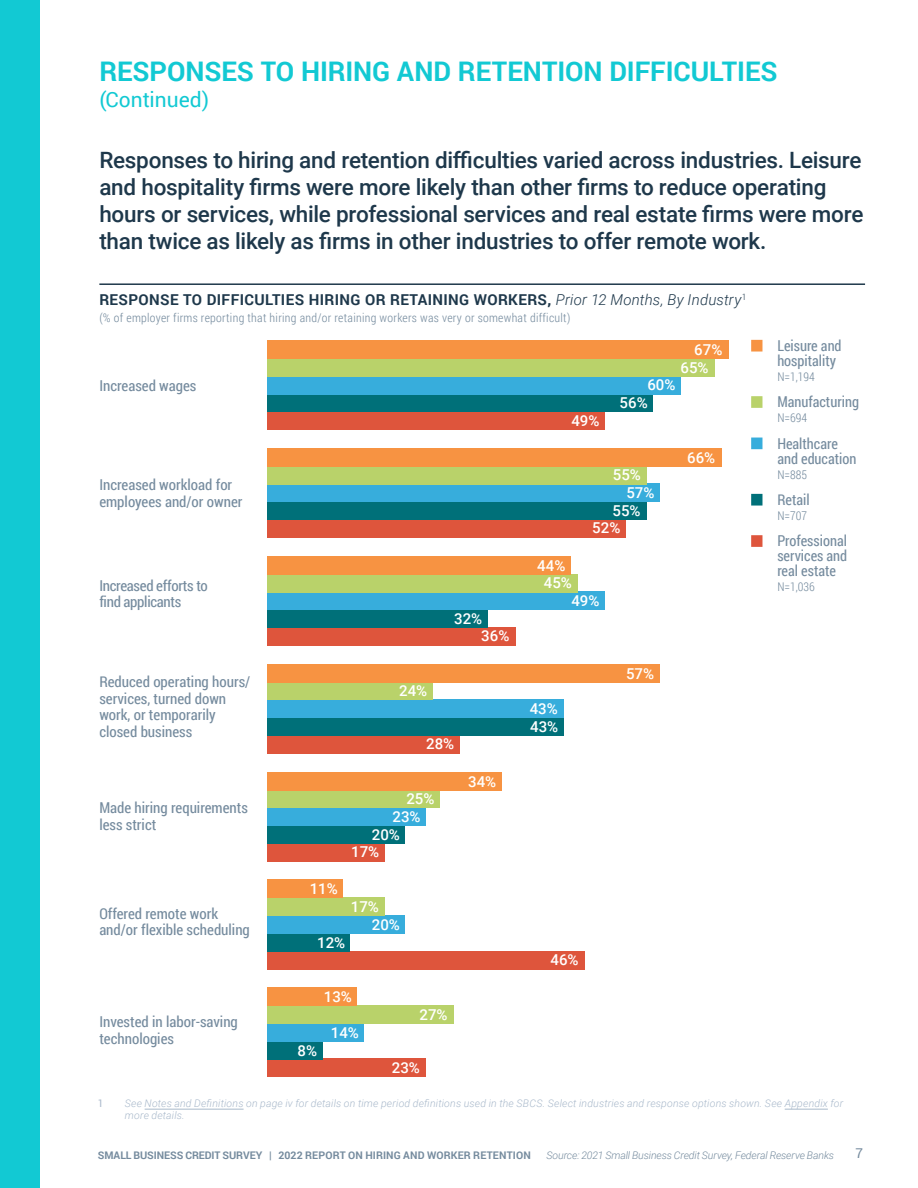
<style>
.page{position:relative;width:918px;height:1188px;background:#fff}
.page>*{position:absolute;margin:0;border:0;box-sizing:border-box;transform-origin:0 0}
.t1{font:700 27px "Roboto";letter-spacing:-.005em;color:#12c9d3}
.t2{font:500 22.5px/27px "Roboto";letter-spacing:-.01em;color:#1e384b}
.t3{font:21px "Roboto";color:#12c9d3}
.t4{font:15px/16.5px "Roboto Condensed";color:#758b9e}
.t5{font:500 15px "Roboto";color:#fff}
.t6{font:15px/15px "Roboto Condensed";color:#758b9e;scale:.96 1}
.t7{font:700 15px "Roboto";letter-spacing:.025em;color:#1e384b}
.t8{font:15px/16.5px "Roboto Condensed";letter-spacing:-.02em;color:#758b9e}
.t9{font:13.5px "Roboto";color:#758b9e}
.t10{font:300 12px "Roboto Condensed";letter-spacing:.025em;color:#758b9e}
.t11{font:italic 300 10.5px/12px "Roboto";letter-spacing:.015em;color:#a9b9cb}
.t12{font:700 10.5px "Roboto";letter-spacing:.01em;color:#758b9e}
.t13{font:italic 300 10.5px "Roboto";letter-spacing:-.015em;color:#758b9e}
.t14{font:10.5px "Roboto";color:#a9b9cb}
.s1{font-weight:300;font-style:italic}
.s2{color:#f79342}
.s3{color:#b9d26a}
.s4{color:#37addc}
.s5{color:#007079}
.s6{color:#de553c}
</style>
<div class="page">
<div style="left:0;top:0;width:40px;height:1188px;background:#12c9d3"></div>
<hr style="left:145px;top:1109px;width:99px;height:1px;background:#a9b9cb">
<hr style="left:785px;top:1109px;width:43px;height:1px;background:#a9b9cb">
<hr style="left:99px;top:283px;width:766px;height:2px;background:#1e384b">
<div style="left:267px;top:411px;width:338px;height:19px;background:#de553c"></div>
<div style="left:267px;top:519px;width:359px;height:19px;background:#de553c"></div>
<div style="left:267px;top:627px;width:248px;height:18px;background:#de553c"></div>
<div style="left:267px;top:735px;width:193px;height:18px;background:#de553c"></div>
<div style="left:267px;top:843px;width:117px;height:18px;background:#de553c"></div>
<div style="left:267px;top:951px;width:317px;height:18px;background:#de553c"></div>
<div style="left:267px;top:1059px;width:159px;height:18px;background:#de553c"></div>
<div style="left:267px;top:394px;width:386px;height:18px;background:#007079"></div>
<div style="left:267px;top:502px;width:379px;height:18px;background:#007079"></div>
<div style="left:267px;top:609px;width:221px;height:19px;background:#007079"></div>
<div style="left:267px;top:717px;width:297px;height:19px;background:#007079"></div>
<div style="left:267px;top:825px;width:138px;height:18px;background:#007079"></div>
<div style="left:267px;top:933px;width:83px;height:18px;background:#007079"></div>
<div style="left:267px;top:1041px;width:55px;height:18px;background:#007079"></div>
<div style="left:267px;top:376px;width:414px;height:18px;background:#37addc"></div>
<div style="left:267px;top:484px;width:393px;height:18px;background:#37addc"></div>
<div style="left:267px;top:592px;width:338px;height:18px;background:#37addc"></div>
<div style="left:267px;top:700px;width:297px;height:18px;background:#37addc"></div>
<div style="left:267px;top:808px;width:159px;height:18px;background:#37addc"></div>
<div style="left:267px;top:915px;width:138px;height:19px;background:#37addc"></div>
<div style="left:267px;top:1023px;width:97px;height:18px;background:#37addc"></div>
<div style="left:267px;top:358px;width:448px;height:18px;background:#b9d26a"></div>
<div style="left:267px;top:466px;width:379px;height:18px;background:#b9d26a"></div>
<div style="left:267px;top:574px;width:310px;height:18px;background:#b9d26a"></div>
<div style="left:267px;top:682px;width:166px;height:18px;background:#b9d26a"></div>
<div style="left:267px;top:790px;width:173px;height:18px;background:#b9d26a"></div>
<div style="left:267px;top:898px;width:117px;height:18px;background:#b9d26a"></div>
<div style="left:267px;top:1006px;width:186px;height:18px;background:#b9d26a"></div>
<div style="left:267px;top:340px;width:462px;height:19px;background:#f79342"></div>
<div style="left:267px;top:448px;width:455px;height:19px;background:#f79342"></div>
<div style="left:267px;top:556px;width:303px;height:18px;background:#f79342"></div>
<div style="left:267px;top:664px;width:393px;height:18px;background:#f79342"></div>
<div style="left:267px;top:772px;width:235px;height:18px;background:#f79342"></div>
<div style="left:267px;top:880px;width:76px;height:18px;background:#f79342"></div>
<div style="left:267px;top:988px;width:90px;height:18px;background:#f79342"></div>
<p class="t1" style="left:99px;top:53px;width:680px">RESPONSES TO HIRING AND RETENTION DIFFICULTIES</p>
<p class="t3" style="left:99px;top:85px;width:111px">(Continued)</p>
<p class="t2" style="left:99px;top:145px;width:766px">Responses to hiring and retention difficulties varied across industries. Leisure and hospitality firms were more likely than other firms to reduce operating hours or services, while professional services and real estate firms were more than twice as likely as firms in other industries to offer remote work.</p>
<p class="t7" style="left:99px;top:289px;width:648px">RESPONSE TO DIFFICULTIES HIRING OR RETAINING WORKERS, <span class="s1">Prior 12 Months, By Industry</span><sup>1</sup></p>
<p class="t10" style="left:99px;top:309px;width:473px">(% of employer firms reporting that hiring and/or retaining workers was very or somewhat difficult)</p>
<p class="t4" style="left:99px;top:376px;width:99px">Increased wages</p>
<p class="t4" style="left:99px;top:476px;width:145px">Increased workload for employees and/or owner</p>
<p class="t8" style="left:99px;top:577px;width:110px">Increased efforts to find applicants</p>
<p class="t4" style="left:99px;top:673px;width:152px">Reduced operating hours/ services, turned down work, or temporarily closed business</p>
<p class="t4" style="left:99px;top:799px;width:150px">Made hiring requirements less strict</p>
<p class="t4" style="left:99px;top:905px;width:152px">Offered remote work and/or flexible scheduling</p>
<p class="t4" style="left:99px;top:1013px;width:140px">Invested in labor-saving technologies</p>
<p class="t5" style="left:454px;top:608px;width:30px">32%</p>
<p class="t5" style="left:481px;top:626px;width:30px">36%</p>
<p class="t5" style="left:399px;top:680px;width:30px">24%</p>
<p class="t5" style="left:426px;top:734px;width:30px">28%</p>
<p class="t5" style="left:406px;top:788px;width:30px">25%</p>
<p class="t5" style="left:393px;top:806px;width:30px">23%</p>
<p class="t5" style="left:372px;top:824px;width:30px">20%</p>
<p class="t5" style="left:310px;top:879px;width:30px">11%</p>
<p class="t5" style="left:351px;top:842px;width:30px">17%</p>
<p class="t5" style="left:351px;top:896px;width:30px">17%</p>
<p class="t5" style="left:372px;top:914px;width:30px">20%</p>
<p class="t5" style="left:317px;top:932px;width:30px">12%</p>
<p class="t5" style="left:468px;top:771px;width:30px">34%</p>
<p class="t5" style="left:324px;top:987px;width:30px">13%</p>
<p class="t5" style="left:298px;top:1040px;width:21px">8%</p>
<p class="t5" style="left:331px;top:1022px;width:30px">14%</p>
<p class="t5" style="left:420px;top:1004px;width:30px">27%</p>
<p class="t5" style="left:392px;top:1057px;width:30px">23%</p>
<p class="t5" style="left:694px;top:339px;width:30px">67%</p>
<p class="t5" style="left:681px;top:357px;width:30px">65%</p>
<p class="t5" style="left:647px;top:374px;width:30px">60%</p>
<p class="t5" style="left:571px;top:410px;width:30px">49%</p>
<p class="t5" style="left:620px;top:392px;width:30px">56%</p>
<p class="t5" style="left:613px;top:464px;width:30px">55%</p>
<p class="t5" style="left:626px;top:482px;width:30px">57%</p>
<p class="t5" style="left:613px;top:500px;width:30px">55%</p>
<p class="t5" style="left:537px;top:555px;width:30px">44%</p>
<p class="t5" style="left:544px;top:572px;width:30px">45%</p>
<p class="t5" style="left:592px;top:518px;width:30px">52%</p>
<p class="t5" style="left:571px;top:590px;width:30px">49%</p>
<p class="t5" style="left:530px;top:698px;width:30px">43%</p>
<p class="t5" style="left:530px;top:716px;width:30px">43%</p>
<p class="t5" style="left:626px;top:663px;width:30px">57%</p>
<p class="t5" style="left:687px;top:447px;width:30px">66%</p>
<p class="t5" style="left:551px;top:949px;width:30px">46%</p>
<p class="t6" style="left:777px;top:338px;width:68px;text-indent:-26px"><span class="s2">■</span> Leisure and hospitality</p>
<p class="t10" style="left:777px;top:369px;width:39px">N=1,194</p>
<p class="t6" style="left:751px;top:394px;width:114px"><span class="s3">■</span> Manufacturing</p>
<p class="t10" style="left:777px;top:410px;width:31px">N=694</p>
<p class="t6" style="left:777px;top:435px;width:84px;text-indent:-26px"><span class="s4">■</span> Healthcare and education</p>
<p class="t10" style="left:777px;top:466px;width:31px">N=885</p>
<p class="t6" style="left:751px;top:492px;width:62px"><span class="s5">■</span> Retail</p>
<p class="t10" style="left:777px;top:508px;width:31px">N=707</p>
<p class="t6" style="left:777px;top:533px;width:74px;text-align:justify;text-indent:-26px"><span class="s6">■</span> Professional services and real estate</p>
<p class="t10" style="left:777px;top:579px;width:39px">N=1,036</p>
<p class="t14" style="left:98px;top:1096px;width:7px">1</p>
<p class="t11" style="left:125px;top:1097px;width:720px">See Notes and Definitions on page iv for details on time period definitions used in the SBCS. Select industries and response options shown. See Appendix for more details.</p>
<p class="t12" style="left:98px;top:1147px;width:434px">SMALL BUSINESS CREDIT SURVEY | 2022 REPORT ON HIRING AND WORKER RETENTION</p>
<p class="t13" style="left:546px;top:1147px;width:289px">Source: 2021 Small Business Credit Survey, Federal Reserve Banks</p>
<p class="t9" style="left:855px;top:1144px;width:9px">7</p>
</div>
